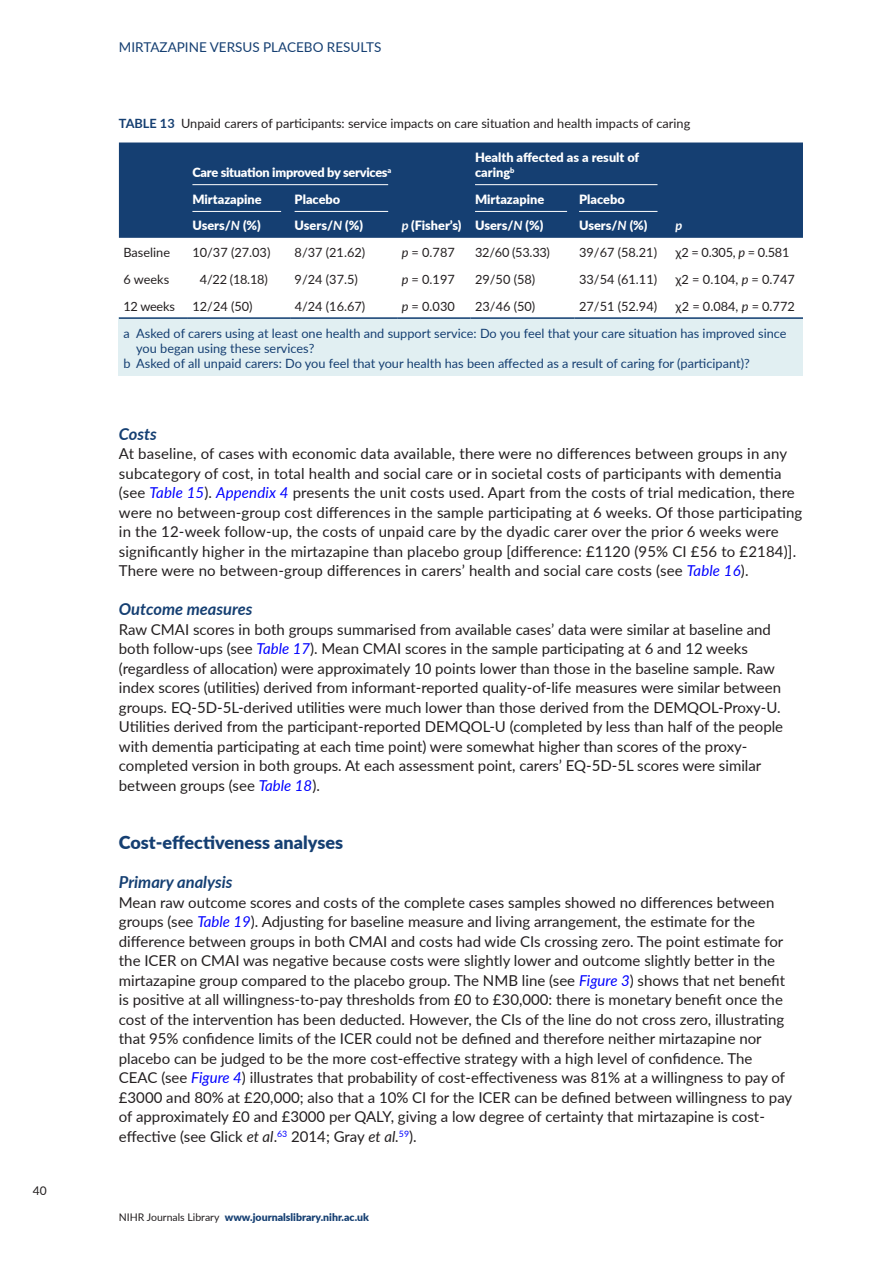
<style>
.page{position:relative;width:893px;height:1263px;background:#fff}
.page>*{position:absolute;margin:0;border:0;box-sizing:border-box;transform-origin:0 0}
.t1{font:900 18px "Lato";color:#153f72}
.t2{font:italic 700 16.5px "Lato";color:#153f72}
.t3{font:15px/19.5px "Lato";color:#231f20}
.t4{font:13.5px "Lato";color:#153f72}
.t5{font:12.75px "Lato";color:#231f20}
.t6{font:12.75px/27px "Lato";color:#153f72}
.t7{font:900 12.75px/15px "Lato";color:#fff}
.t8{font:900 12.75px "Lato";letter-spacing:-.02em;color:#fff}
.t9{font:italic 700 12.75px "Lato";color:#fff}
.t10{font:12px "Lato";color:#231f20}
.t11{font:900 10.5px "Lato";color:#153f72}
.s1{font-weight:700;color:#153f72}
.s2{font-weight:700;font-style:italic}
.s3{font-style:italic}
.s4{color:#231f20}
.s5{font-style:italic;color:#231f20}
.s6{font-style:italic;color:#00f}
.s7{font-weight:400;color:#231f20}
</style>
<div class="page">
<div style="left:119px;top:317px;width:684px;height:44px;background:#e1eff2"></div>
<div style="left:119px;top:348px;width:684px;height:28px;background:#e1eff2"></div>
<div style="left:119px;top:142px;width:684px;height:96px;background:#153f72"></div>
<hr style="left:119px;top:317px;width:69px;height:2px;background:#153f72">
<hr style="left:188px;top:317px;width:102px;height:2px;background:#153f72">
<hr style="left:290px;top:317px;width:107px;height:2px;background:#153f72">
<hr style="left:397px;top:317px;width:74px;height:2px;background:#153f72">
<hr style="left:471px;top:317px;width:104px;height:2px;background:#153f72">
<hr style="left:575px;top:317px;width:96px;height:2px;background:#153f72">
<hr style="left:671px;top:317px;width:132px;height:2px;background:#153f72">
<hr style="left:192px;top:184px;width:196px;height:1px;background:#fff">
<hr style="left:475px;top:184px;width:182px;height:1px;background:#fff">
<hr style="left:192px;top:211px;width:89px;height:1px;background:#fff">
<hr style="left:295px;top:211px;width:93px;height:1px;background:#fff">
<hr style="left:475px;top:211px;width:92px;height:1px;background:#fff">
<hr style="left:579px;top:211px;width:78px;height:1px;background:#fff">
<p class="t10" style="left:33px;top:1182px;width:15px">40</p>
<p class="t4" style="left:119px;top:37px;width:21px">Mirtazapine</p>
<p class="t4" style="left:210px;top:37px;width:10px">versus</p>
<p class="t4" style="left:263px;top:37px;width:10px">placebo</p>
<p class="t4" style="left:327px;top:37px;width:9px">results</p>
<p class="t5" style="left:119px;top:114px;width:573px"><span class="s1">TABLE 13</span> Unpaid carers of participants: service impacts on care situation and health impacts of caring</p>
<p class="t8" style="left:192px;top:163px;width:200px">Care situation improved by services<sup>a</sup></p>
<p class="t7" style="left:475px;top:149px;width:166px">Health affected as a result of caring<sup>b</sup></p>
<p class="t7" style="left:192px;top:191px;width:71px">Mirtazapine</p>
<p class="t7" style="left:295px;top:191px;width:47px">Placebo</p>
<p class="t7" style="left:475px;top:191px;width:71px">Mirtazapine</p>
<p class="t7" style="left:579px;top:191px;width:47px">Placebo</p>
<p class="t7" style="left:192px;top:218px;width:70px">Users/<span class="s2">N</span> (%)</p>
<p class="t7" style="left:295px;top:218px;width:70px">Users/<span class="s2">N</span> (%)</p>
<p class="t7" style="left:475px;top:218px;width:70px">Users/<span class="s2">N</span> (%)</p>
<p class="t7" style="left:579px;top:218px;width:70px">Users/<span class="s2">N</span> (%)</p>
<p class="t7" style="left:402px;top:218px;width:61px"><span class="s2">p</span> (Fisher’s)</p>
<p class="t9" style="left:675px;top:216px;width:8px">p</p>
<p class="t5" style="left:123px;top:243px;width:48px">Baseline</p>
<p class="t5" style="left:192px;top:243px;width:80px">10/37 (27.03)</p>
<p class="t5" style="left:295px;top:243px;width:72px">8/37 (21.62)</p>
<p class="t5" style="left:402px;top:243px;width:55px"><span class="s3">p</span> = 0.787</p>
<p class="t5" style="left:475px;top:243px;width:76px">32/60 (53.33)</p>
<p class="t5" style="left:579px;top:243px;width:80px">39/67 (58.21)</p>
<p class="t5" style="left:675px;top:243px;width:115px">χ2 = 0.305, <span class="s3">p</span> = 0.581</p>
<p class="t5" style="left:123px;top:270px;width:47px">6 weeks</p>
<p class="t5" style="left:200px;top:270px;width:69px">4/22 (18.18)</p>
<p class="t5" style="left:295px;top:270px;width:65px">9/24 (37.5)</p>
<p class="t5" style="left:402px;top:270px;width:55px"><span class="s3">p</span> = 0.197</p>
<p class="t5" style="left:475px;top:270px;width:62px">29/50 (58)</p>
<p class="t5" style="left:579px;top:270px;width:80px">33/54 (61.11)</p>
<p class="t5" style="left:675px;top:270px;width:121px">χ2 = 0.104, <span class="s3">p</span> = 0.747</p>
<p class="t5" style="left:123px;top:297px;width:53px">12 weeks</p>
<p class="t5" style="left:192px;top:297px;width:62px">12/24 (50)</p>
<p class="t5" style="left:295px;top:297px;width:72px">4/24 (16.67)</p>
<p class="t5" style="left:402px;top:297px;width:55px"><span class="s3">p</span> = 0.030</p>
<p class="t5" style="left:475px;top:297px;width:62px">23/46 (50)</p>
<p class="t5" style="left:579px;top:297px;width:80px">27/51 (52.94)</p>
<p class="t6" style="left:123px;top:292px;width:673px;text-indent:552px"><span class="s4">χ2 = 0.084,</span> <span class="s5">p</span> <span class="s4">= 0.772 </span>a Asked of carers using at least one health and support service: Do you feel that your care situation has improved since</p>
<p class="t6" style="left:123px;top:340px;width:628px;line-height:15px;text-indent:13px">you began using these services?<br>b Asked of all unpaid carers: Do you feel that your health has been affected as a result of caring for (participant)?</p>
<p class="t2" style="left:119px;top:421px;width:39px">Costs</p>
<p class="t3" style="left:119px;top:443px;width:685px">At baseline, of cases with economic data available, there were no differences between groups in any subcategory of cost, in total health and social care or in societal costs of participants with dementia (see <span class="s6">Table 15</span>). <span class="s6">Appendix 4</span> presents the unit costs used. Apart from the costs of trial medication, there were no between-group cost differences in the sample participating at 6 weeks. Of those participating in the 12-week follow-up, the costs of unpaid care by the dyadic carer over the prior 6 weeks were significantly higher in the mirtazapine than placebo group [difference: £1120 (95% CI £56 to £2184)].<br>There were no between-group differences in carers’ health and social care costs (see <span class="s6">Table 16</span>).</p>
<p class="t2" style="left:119px;top:597px;width:135px">Outcome measures</p>
<p class="t3" style="left:119px;top:619px;width:666px">Raw CMAI scores in both groups summarised from available cases’ data were similar at baseline and both follow-ups (see <span class="s6">Table 17</span>). Mean CMAI scores in the sample participating at 6 and 12 weeks (regardless of allocation) were approximately 10 points lower than those in the baseline sample. Raw index scores (utilities) derived from informant-reported quality-of-life measures were similar between groups. EQ-5D-5L-derived utilities were much lower than those derived from the DEMQOL-Proxy-U.<br>Utilities derived from the participant-reported DEMQOL-U (completed by less than half of the people with dementia participating at each time point) were somewhat higher than scores of the proxy&shy;completed version in both groups. At each assessment point, carers’ EQ-5D-5L scores were similar between groups (see <span class="s6">Table 18</span>).</p>
<p class="t1" style="left:119px;top:829px;width:226px">Cost-effectiveness analyses</p>
<p class="t2" style="left:119px;top:870px;width:115px">Primary analysis</p>
<p class="t3" style="left:119px;top:892px;width:675px">Mean raw outcome scores and costs of the complete cases samples showed no differences between groups (see <span class="s6">Table 19</span>). Adjusting for baseline measure and living arrangement, the estimate for the difference between groups in both CMAI and costs had wide CIs crossing zero. The point estimate for the ICER on CMAI was negative because costs were slightly lower and outcome slightly better in the mirtazapine group compared to the placebo group. The NMB line (see <span class="s6">Figure 3</span>) shows that net benefit is positive at all willingness-to-pay thresholds from £0 to £30,000: there is monetary benefit once the cost of the intervention has been deducted. However, the CIs of the line do not cross zero, illustrating that 95% confidence limits of the ICER could not be defined and therefore neither mirtazapine nor placebo can be judged to be the more cost-effective strategy with a high level of confidence. The CEAC (see <span class="s6">Figure 4</span>) illustrates that probability of cost-effectiveness was 81% at a willingness to pay of £3000 and 80% at £20,000; also that a 10% CI for the ICER can be defined between willingness to pay of approximately £0 and £3000 per QALY, giving a low degree of certainty that mirtazapine is cost&shy;effective (see Glick <span class="s3">et al</span>.<sup>63</sup> 2014; Gray <span class="s3">et al.</span><sup>59</sup>).</p>
<p class="t11" style="left:119px;top:1209px;width:252px"><span class="s7">NIHR Journals Library</span> www.journalslibrary.nihr.ac.uk</p>
</div>
